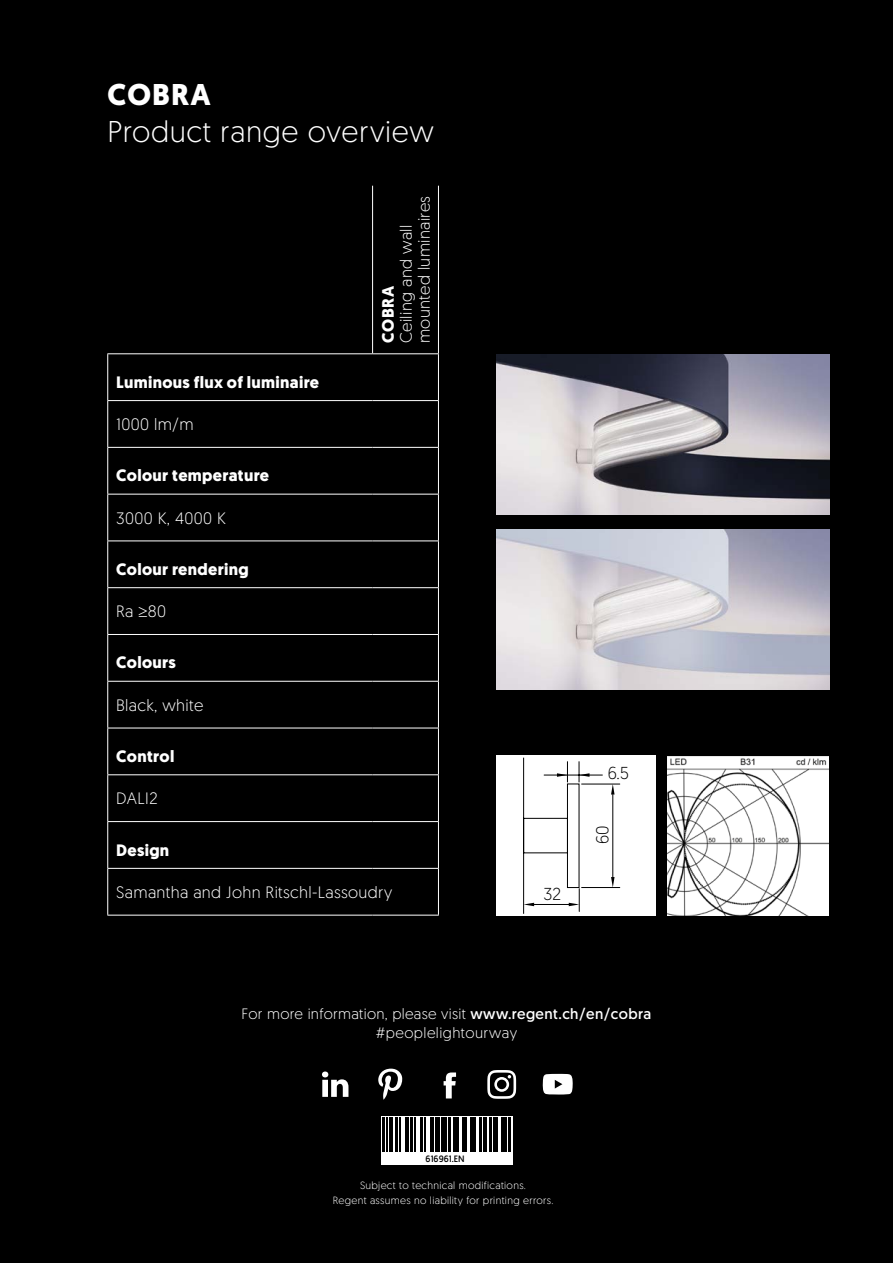
<style>
.page{position:relative;width:893px;height:1263px;background:#000}
.page>*{position:absolute;margin:0;border:0;box-sizing:border-box;transform-origin:0 0}
.t1{font:300 30px "Geomanist";letter-spacing:.02em;color:#fff}
.t2{font:700 30px "Geomanist";letter-spacing:.04em;color:#fff}
.t3{font:300 17.25px "Geomanist";color:#000}
.t4{font:300 16.5px/18px "Geomanist";letter-spacing:.02em;color:#fff}
.t5{font:700 16.5px "Geomanist";letter-spacing:.02em;color:#fff}
.t6{font:300 15px/19.5px "Geomanist";letter-spacing:.02em;color:#fff;text-align:center}
.t7{font:300 10.5px/15px "Geomanist";letter-spacing:.03em;color:#fff;text-align:center}
.t8{font:9.15px "Geomanist";color:#000}
.s1{font-weight:400}
</style>
<div class="page">
<svg style="left:322px;top:1071px;width:27px;height:26px"></svg>
<svg style="left:378px;top:1068px;width:25px;height:32px"></svg>
<svg style="left:443px;top:1072px;width:14px;height:27px"></svg>
<svg style="left:487px;top:1070px;width:30px;height:29px"></svg>
<svg style="left:542px;top:1073px;width:31px;height:22px"></svg>
<img style="left:668px;top:756px;width:160px;height:159px">
<div style="left:497px;top:756px;width:159px;height:160px;background:#fff"></div>
<hr style="left:582px;top:784px;width:38px;height:1px;background:#000">
<hr style="left:582px;top:887px;width:38px;height:1px;background:#000">
<hr style="left:613px;top:794px;width:1px;height:83px;background:#000">
<svg style="left:611px;top:784px;width:4px;height:10px"></svg>
<svg style="left:611px;top:877px;width:4px;height:10px"></svg>
<hr style="left:544px;top:775px;width:58px;height:1px;background:#000">
<svg style="left:523px;top:758px;width:66px;height:156px"></svg>
<img style="left:496px;top:354px;width:333px;height:160px">
<img style="left:496px;top:529px;width:333px;height:161px">
<hr style="left:107px;top:400px;width:266px;height:1px;background:#fff">
<hr style="left:373px;top:400px;width:66px;height:1px;background:#fff">
<hr style="left:107px;top:447px;width:266px;height:1px;background:#fff">
<hr style="left:373px;top:447px;width:66px;height:1px;background:#fff">
<hr style="left:107px;top:494px;width:266px;height:1px;background:#fff">
<hr style="left:373px;top:494px;width:66px;height:1px;background:#fff">
<hr style="left:107px;top:540px;width:266px;height:1px;background:#fff">
<hr style="left:373px;top:540px;width:66px;height:1px;background:#fff">
<hr style="left:107px;top:587px;width:266px;height:1px;background:#fff">
<hr style="left:373px;top:587px;width:66px;height:1px;background:#fff">
<hr style="left:107px;top:634px;width:266px;height:1px;background:#fff">
<hr style="left:373px;top:634px;width:66px;height:1px;background:#fff">
<hr style="left:107px;top:681px;width:266px;height:1px;background:#fff">
<hr style="left:373px;top:681px;width:66px;height:1px;background:#fff">
<hr style="left:107px;top:728px;width:266px;height:1px;background:#fff">
<hr style="left:373px;top:728px;width:66px;height:1px;background:#fff">
<hr style="left:107px;top:774px;width:266px;height:1px;background:#fff">
<hr style="left:373px;top:774px;width:66px;height:1px;background:#fff">
<hr style="left:107px;top:821px;width:266px;height:1px;background:#fff">
<hr style="left:373px;top:821px;width:66px;height:1px;background:#fff">
<hr style="left:107px;top:868px;width:266px;height:1px;background:#fff">
<hr style="left:373px;top:868px;width:66px;height:1px;background:#fff">
<hr style="left:107px;top:915px;width:266px;height:1px;background:#fff">
<hr style="left:373px;top:915px;width:66px;height:1px;background:#fff">
<hr style="left:107px;top:353px;width:266px;height:1px;background:#fff">
<hr style="left:107px;top:354px;width:1px;height:46px;background:#fff">
<hr style="left:107px;top:448px;width:1px;height:46px;background:#fff">
<hr style="left:107px;top:541px;width:1px;height:46px;background:#fff">
<hr style="left:107px;top:635px;width:1px;height:46px;background:#fff">
<hr style="left:107px;top:728px;width:1px;height:46px;background:#fff">
<hr style="left:107px;top:822px;width:1px;height:46px;background:#fff">
<hr style="left:372px;top:186px;width:1px;height:167px;background:#fff">
<hr style="left:438px;top:186px;width:1px;height:167px;background:#fff">
<hr style="left:373px;top:353px;width:66px;height:1px;background:#fff">
<hr style="left:438px;top:354px;width:1px;height:46px;background:#fff">
<hr style="left:438px;top:448px;width:1px;height:46px;background:#fff">
<hr style="left:438px;top:541px;width:1px;height:46px;background:#fff">
<hr style="left:438px;top:635px;width:1px;height:46px;background:#fff">
<hr style="left:438px;top:728px;width:1px;height:46px;background:#fff">
<hr style="left:438px;top:822px;width:1px;height:46px;background:#fff">
<hr style="left:107px;top:401px;width:1px;height:46px;background:#fff">
<hr style="left:438px;top:401px;width:1px;height:46px;background:#fff">
<hr style="left:107px;top:494px;width:1px;height:46px;background:#fff">
<hr style="left:438px;top:494px;width:1px;height:46px;background:#fff">
<hr style="left:107px;top:588px;width:1px;height:46px;background:#fff">
<hr style="left:438px;top:588px;width:1px;height:46px;background:#fff">
<hr style="left:107px;top:682px;width:1px;height:46px;background:#fff">
<hr style="left:438px;top:682px;width:1px;height:46px;background:#fff">
<hr style="left:107px;top:775px;width:1px;height:46px;background:#fff">
<hr style="left:438px;top:775px;width:1px;height:46px;background:#fff">
<hr style="left:107px;top:869px;width:1px;height:46px;background:#fff">
<hr style="left:438px;top:869px;width:1px;height:46px;background:#fff">
<div style="left:381px;top:1116px;width:131px;height:49px;background:linear-gradient(to right,#fff,#fff)"></div>
<svg style="left:383px;top:1117px;width:127px;height:45px;fill:#fff"></svg>
<hr style="left:383px;top:1117px;width:2px;height:35px;background:#000">
<hr style="left:386px;top:1117px;width:1px;height:35px;background:#000">
<hr style="left:390px;top:1117px;width:3px;height:35px;background:#000">
<hr style="left:395px;top:1117px;width:2px;height:35px;background:#000">
<hr style="left:400px;top:1117px;width:1px;height:35px;background:#000">
<hr style="left:405px;top:1117px;width:2px;height:35px;background:#000">
<hr style="left:408px;top:1117px;width:1px;height:35px;background:#000">
<hr style="left:410px;top:1117px;width:2px;height:35px;background:#000">
<hr style="left:415px;top:1117px;width:1px;height:35px;background:#000">
<hr style="left:420px;top:1117px;width:3px;height:35px;background:#000">
<hr style="left:425px;top:1117px;width:1px;height:35px;background:#000">
<hr style="left:431px;top:1117px;width:1px;height:35px;background:#000">
<hr style="left:433px;top:1117px;width:1px;height:35px;background:#000">
<div style="left:435px;top:1117px;width:5px;height:35px;background:#000"></div>
<hr style="left:441px;top:1117px;width:3px;height:35px;background:#000">
<hr style="left:445px;top:1117px;width:1px;height:35px;background:#000">
<hr style="left:449px;top:1117px;width:2px;height:35px;background:#000">
<hr style="left:453px;top:1117px;width:4px;height:35px;background:#000">
<hr style="left:458px;top:1117px;width:1px;height:35px;background:#000">
<hr style="left:462px;top:1117px;width:3px;height:35px;background:#000">
<hr style="left:466px;top:1117px;width:1px;height:35px;background:#000">
<hr style="left:470px;top:1117px;width:2px;height:35px;background:#000">
<hr style="left:473px;top:1117px;width:3px;height:35px;background:#000">
<hr style="left:479px;top:1117px;width:3px;height:35px;background:#000">
<hr style="left:483px;top:1117px;width:3px;height:35px;background:#000">
<hr style="left:490px;top:1117px;width:2px;height:35px;background:#000">
<hr style="left:493px;top:1117px;width:1px;height:35px;background:#000">
<hr style="left:495px;top:1117px;width:3px;height:35px;background:#000">
<hr style="left:501px;top:1117px;width:4px;height:35px;background:#000">
<hr style="left:506px;top:1117px;width:1px;height:35px;background:#000">
<hr style="left:508px;top:1117px;width:2px;height:35px;background:#000">
<h1 class="t2" style="left:107px;top:74px;width:105px">COBRA</h1>
<h1 class="t1" style="left:107px;top:112px;width:328px">Product range overview</h1>
<p class="t4" style="left:396px;top:343px;width:149px;rotate:-90deg">Ceiling and wall mounted luminaires</p>
<p class="t5" style="left:377px;top:343px;width:58px;rotate:-90deg">COBRA</p>
<p class="t5" style="left:116px;top:371px;width:204px">Luminous flux of luminaire</p>
<p class="t4" style="left:116px;top:415px;width:79px">1000 lm/m</p>
<p class="t5" style="left:116px;top:465px;width:154px">Colour temperature</p>
<p class="t4" style="left:116px;top:508px;width:111px">3000 K, 4000 K</p>
<p class="t5" style="left:116px;top:558px;width:134px">Colour rendering</p>
<p class="t4" style="left:116px;top:602px;width:51px">Ra ≥80</p>
<p class="t5" style="left:116px;top:652px;width:61px">Colours</p>
<p class="t4" style="left:116px;top:695px;width:89px">Black, white</p>
<p class="t5" style="left:116px;top:745px;width:60px">Control</p>
<p class="t4" style="left:116px;top:789px;width:43px">DALI2</p>
<p class="t5" style="left:116px;top:839px;width:55px">Design</p>
<p class="t4" style="left:116px;top:882px;width:278px">Samantha and John Ritschl-Lassoudry</p>
<p class="t3" style="left:544px;top:883px;width:19px">32</p>
<p class="t3" style="left:608px;top:761px;width:23px">6.5</p>
<p class="t3" style="left:591px;top:844px;width:20px;rotate:-90deg">60</p>
<p class="t6" style="left:242px;top:1003px;width:411px">For more information, please visit <span class="s1">www.regent.ch/en/cobra </span>#peoplelightourway</p>
<p class="t8" style="left:426px;top:1153px;width:41px">616961.EN</p>
<p class="t7" style="left:333px;top:1177px;width:222px">Subject to technical modifications.<br>Regent assumes no liability for printing errors.</p>
</div>
